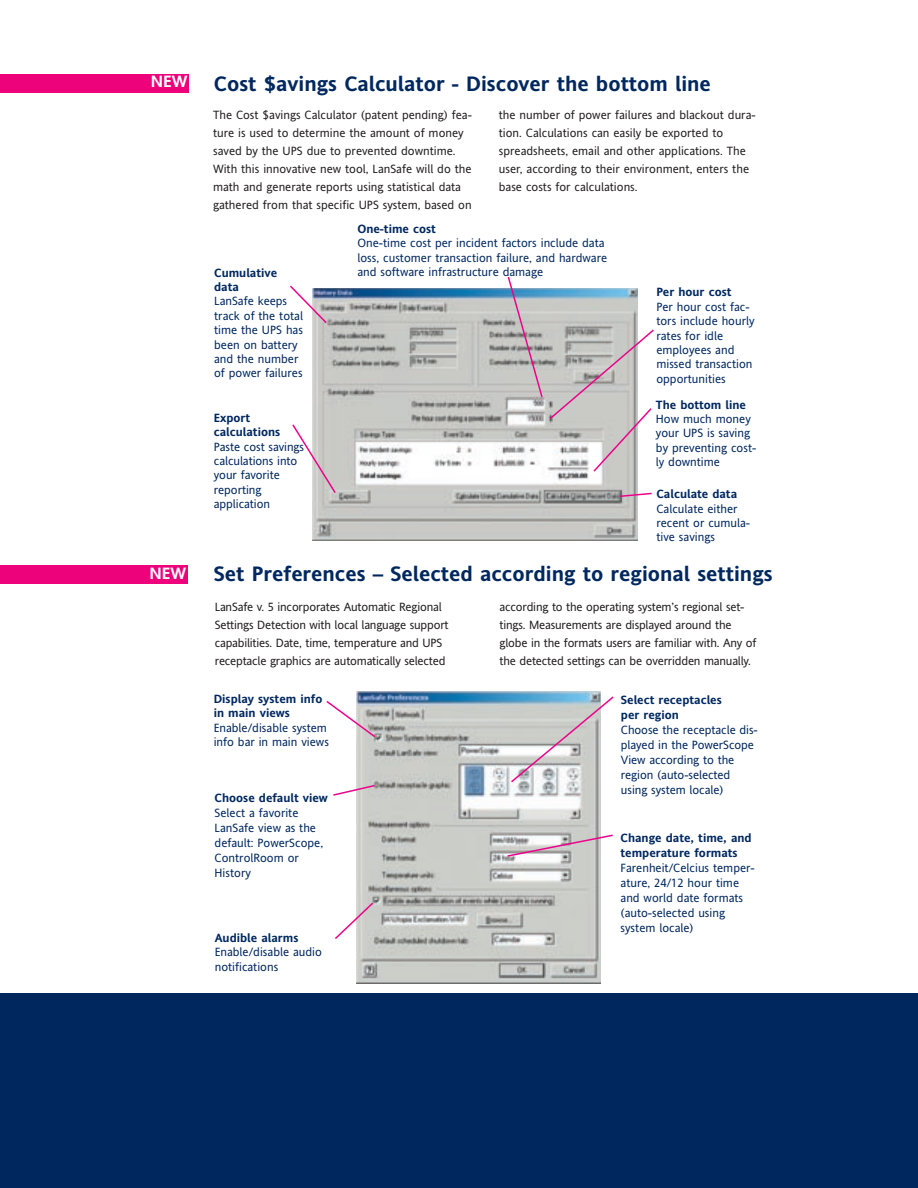
<style>
.page{position:relative;width:918px;height:1188px;background:#fff}
.page>*{position:absolute;margin:0;border:0;box-sizing:border-box;transform-origin:0 0}
.t1{font:700 21px "Invensys Andale";color:#00285f}
.t2{font:700 16.5px "Invensys Andale";color:#fff}
.t3{font:12px/14.4px "Invensys Andale";color:#00285f}
.t4{font:12px/18px "Invensys Andale";color:#231f20}
.t5{font:700 12px/14.4px "Invensys Andale";color:#00285f}
</style>
<div class="page">
<div style="left:0;top:994px;width:918px;height:193px;background:#00285f"></div>
<img style="left:357px;top:691px;width:244px;height:293px">
<img style="left:313px;top:288px;width:325px;height:253px">
<svg style="left:290px;top:285px;width:38px;height:40px"></svg>
<svg style="left:292px;top:423px;width:45px;height:72px"></svg>
<svg style="left:507px;top:277px;width:147px;height:196px"></svg>
<svg style="left:618px;top:492px;width:34px;height:6px"></svg>
<div style="left:0;top:565px;width:188px;height:19px;background:#ed027c"></div>
<svg style="left:333px;top:784px;width:43px;height:13px"></svg>
<svg style="left:335px;top:901px;width:40px;height:40px"></svg>
<svg style="left:326px;top:699px;width:51px;height:40px"></svg>
<svg style="left:509px;top:695px;width:105px;height:89px"></svg>
<svg style="left:506px;top:834px;width:107px;height:24px"></svg>
<div style="left:0;top:74px;width:189px;height:18px;background:#ed027c"></div>
<h2 class="t2" style="left:151px;top:75px;width:38px">NEW</h2>
<h2 class="t2" style="left:149px;top:567px;width:38px">NEW</h2>
<h1 class="t1" style="left:214px;top:75px;width:498px">Cost $avings Calculator - Discover the bottom line</h1>
<p class="t4" style="left:213px;top:107px;width:260px">The Cost $avings Calculator (patent pending) fea&shy;ture is used to determine the amount of money saved by the UPS due to prevented downtime.<br>With this innovative new tool, LanSafe will do the math and generate reports using statistical data gathered from that specific UPS system, based on</p>
<p class="t4" style="left:499px;top:107px;width:258px">the number of power failures and blackout dura&shy;tion. Calculations can easily be exported to spreadsheets, email and other applications. The user, according to their environment, enters the base costs for calculations.</p>
<p class="t5" style="left:214px;top:266px;width:65px">Cumulative data</p>
<p class="t3" style="left:214px;top:295px;width:90px">LanSafe keeps track of the total time the UPS has been on battery and the number of power failures</p>
<p class="t5" style="left:214px;top:411px;width:68px">Export calculations</p>
<p class="t3" style="left:214px;top:440px;width:92px">Paste cost savings calculations into your favorite reporting application</p>
<p class="t5" style="left:357px;top:223px;width:80px">One-time cost</p>
<p class="t3" style="left:357px;top:237px;width:251px">One-time cost per incident factors include data loss, customer transaction failure, and hardware and software infrastructure damage</p>
<p class="t5" style="left:656px;top:286px;width:77px">Per hour cost</p>
<p class="t3" style="left:656px;top:300px;width:100px">Per hour cost fac&shy;tors include hourly rates for idle employees and missed transaction opportunities</p>
<p class="t5" style="left:656px;top:398px;width:92px">The bottom line</p>
<p class="t3" style="left:656px;top:413px;width:102px">How much money your UPS is saving by preventing cost&shy;ly downtime</p>
<p class="t5" style="left:656px;top:488px;width:82px">Calculate data</p>
<p class="t3" style="left:656px;top:502px;width:95px">Calculate either recent or cumula&shy;tive savings</p>
<h1 class="t1" style="left:214px;top:566px;width:560px">Set Preferences – Selected according to regional settings</h1>
<p class="t4" style="left:215px;top:599px;width:235px">LanSafe v. 5 incorporates Automatic Regional Settings Detection with local language support capabilities. Date, time, temperature and UPS receptacle graphics are automatically selected</p>
<p class="t5" style="left:214px;top:693px;width:110px">Display system info in main views</p>
<p class="t3" style="left:214px;top:721px;width:117px">Enable/disable system info bar in main views</p>
<p class="t5" style="left:215px;top:791px;width:115px">Choose default view</p>
<p class="t3" style="left:215px;top:806px;width:110px;line-height:15px">Select a favorite<br>LanSafe view as the default: PowerScope,<br>ControlRoom or<br>History</p>
<p class="t5" style="left:215px;top:932px;width:85px">Audible alarms</p>
<p class="t3" style="left:215px;top:946px;width:109px">Enable/disable audio notifications</p>
<p class="t4" style="left:500px;top:599px;width:258px">according to the operating system’s regional set&shy;tings. Measurements are displayed around the globe in the formats users are familiar with. Any of the detected settings can be overridden manually.</p>
<p class="t5" style="left:621px;top:693px;width:102px;line-height:15px">Select receptacles per region</p>
<p class="t3" style="left:621px;top:723px;width:138px;line-height:15px">Choose the receptacle dis&shy;played in the PowerScope<br>View according to the region (auto-selected using system locale)</p>
<p class="t5" style="left:621px;top:831px;width:133px;line-height:15px">Change date, time, and temperature formats</p>
<p class="t3" style="left:621px;top:861px;width:136px;line-height:15px">Farenheit/Celcius temper&shy;ature, 24/12 hour time and world date formats (auto-selected using system locale)</p>
</div>
